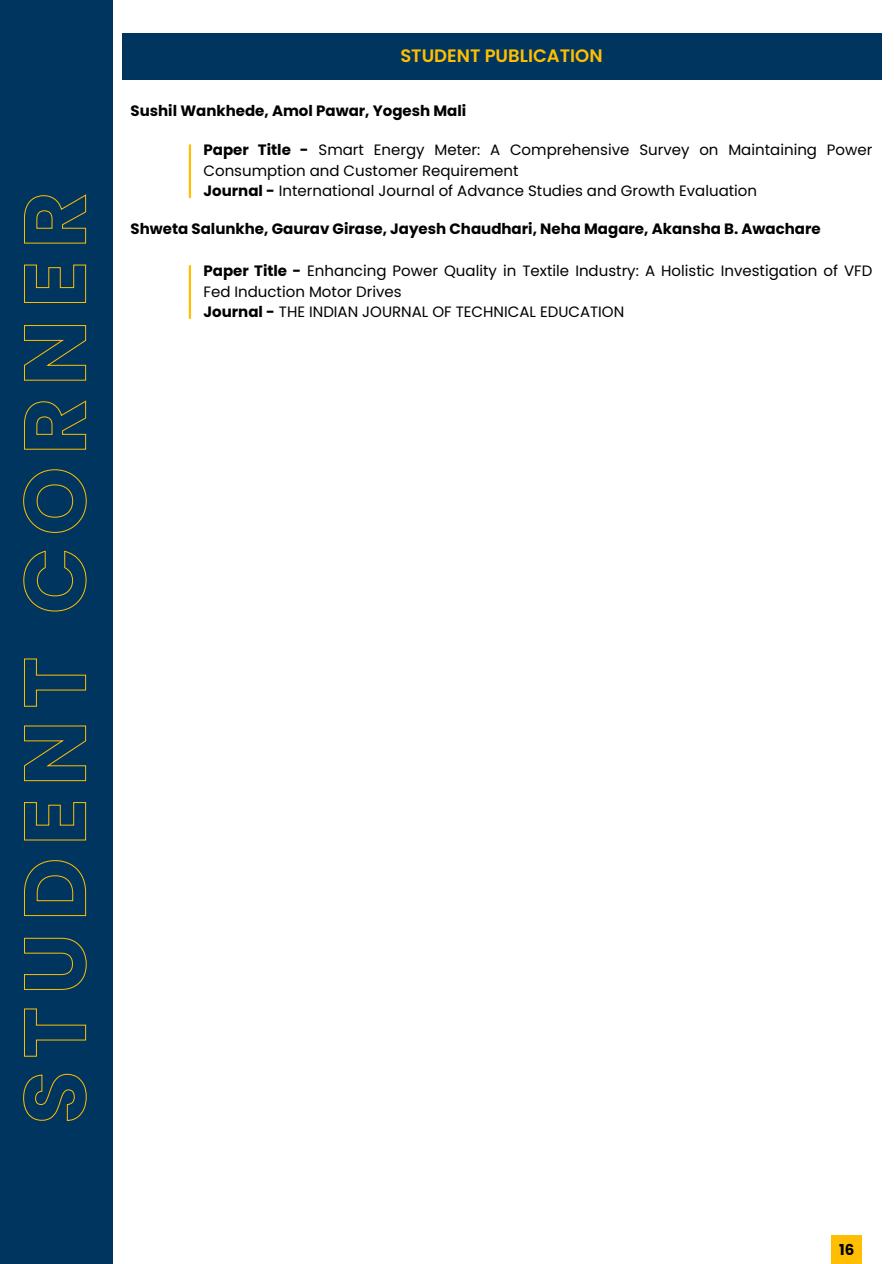
<style>
.page{position:relative;width:894px;height:1264px;background:#fff}
.page>*{position:absolute;margin:0;border:0;box-sizing:border-box;transform-origin:0 0}
.t1{font:600 18px "Poppins";color:#ffbf00}
.t2{font:15px/20.2px "Poppins";color:#000}
.t3{font:700 15px "Poppins";color:#000}
.s1{font-weight:700}
</style>
<div class="page">
<div style="left:0;top:0;width:113px;height:1263px;background:#003560"></div>
<div style="left:121px;top:33px;width:760px;height:47px;background:#003560"></div>
<svg style="left:23px;top:194px;width:64px;height:927px"></svg>
<hr style="left:189px;top:145px;width:2px;height:52px;background:#ffbf00">
<hr style="left:189px;top:266px;width:2px;height:52px;background:#ffbf00">
<div style="left:831px;top:1234px;width:30px;height:29px;background:#ffbf00"></div>
<h3 class="t1" style="left:400px;top:43px;width:204px">STUDENT PUBLICATION</h3>
<h3 class="t3" style="left:130px;top:100px;width:337px">Sushil Wankhede, Amol Pawar, Yogesh Mali</h3>
<p class="t2" style="left:203px;top:140px;width:670px"><span class="s1">Paper Title -</span> Smart Energy Meter: A Comprehensive Survey on Maintaining Power<br>Consumption and Customer Requirement</p>
<p class="t2" style="left:203px;top:181px;width:555px"><span class="s1">Journal -</span> International Journal of Advance Studies and Growth Evaluation</p>
<p class="t3" style="left:130px;top:218px;width:691px">Shweta Salunkhe, Gaurav Girase, Jayesh Chaudhari, Neha Magare, Akansha B. Awachare</p>
<p class="t2" style="left:203px;top:261px;width:670px"><span class="s1">Paper Title -</span> Enhancing Power Quality in Textile Industry: A Holistic Investigation of VFD<br>Fed Induction Motor Drives</p>
<p class="t2" style="left:203px;top:301px;width:422px"><span class="s1">Journal -</span> THE INDIAN JOURNAL OF TECHNICAL EDUCATION</p>
<p class="t3" style="left:839px;top:1239px;width:17px">16</p>
</div>
